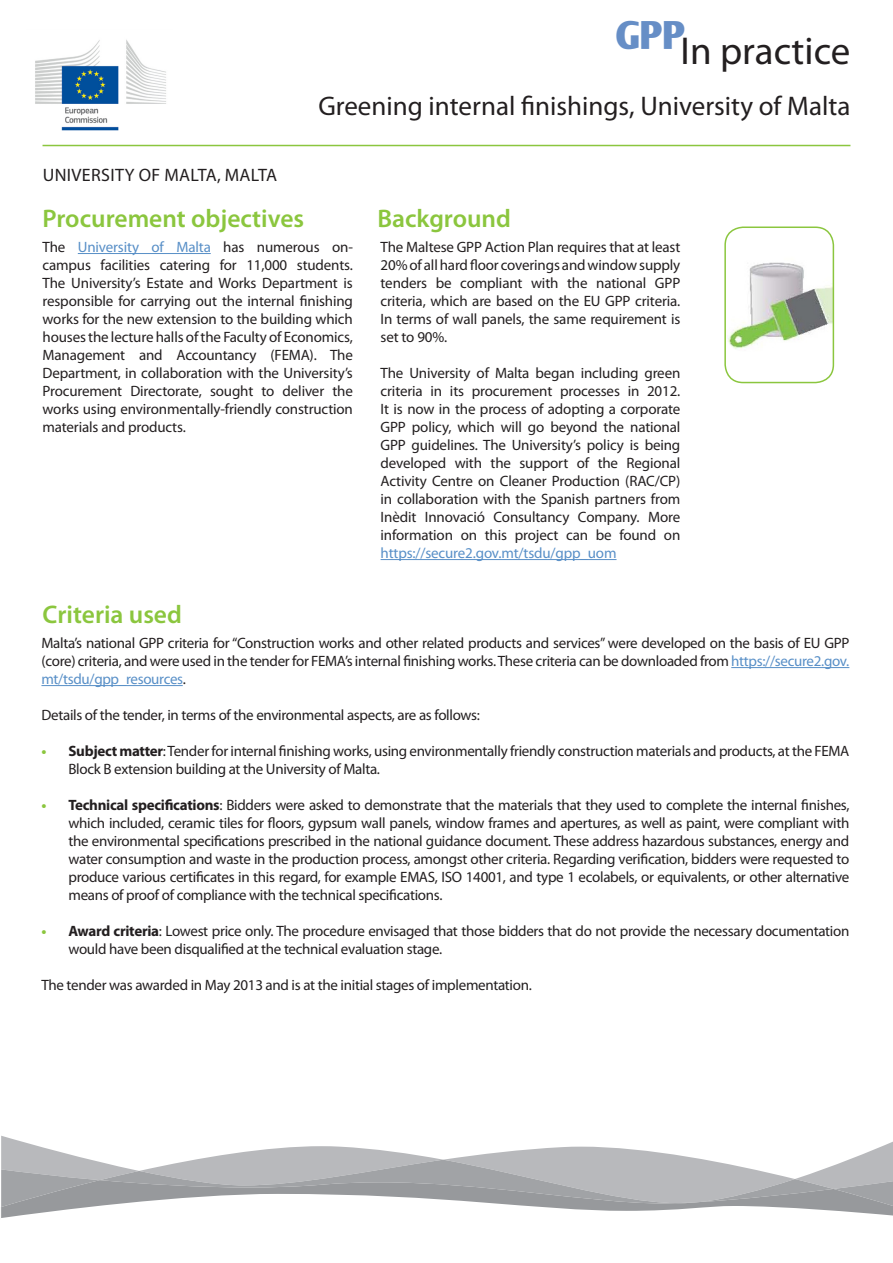
<style>
.page{position:relative;width:893px;height:1263px;background:#fff}
.page>*{position:absolute;margin:0;border:0;box-sizing:border-box;transform-origin:0 0}
.t1{font:39px "Myriad Pro";color:#231f20}
.t2{font:700 39px "Oli Jo";color:#668ec6}
.t3{font:27px "Myriad Pro";color:#231f20}
.t4{font:600 25.5px "Myriad Pro";color:#8bc63e}
.t5{font:18px "Myriad Pro";letter-spacing:.02em;color:#231f20}
.t6{font:15px/18px "Myriad Pro";letter-spacing:-.02em;color:#231f20;text-align:justify}
.s1{color:#588fc7}
.s2{font-weight:700;color:#8bc63e}
.s3{font-weight:700}
</style>
<div class="page">
<svg style="left:1px;top:1136px;width:90px;height:24px"></svg>
<svg style="left:194px;top:1141px;width:699px;height:19px"></svg>
<svg style="left:1px;top:1160px;width:892px;height:34px;background:#b2b3b6"></svg>
<svg style="left:1px;top:1194px;width:892px;height:24px"></svg>
<img style="left:35px;top:40px;width:131px;height:91px">
<hr style="left:43px;top:145px;width:807px;height:1px;background:#8bc63e">
<img style="left:728px;top:262px;width:103px;height:87px">
<hr style="left:78px;top:253px;width:133px;height:1px;background:#588fc7">
<hr style="left:381px;top:559px;width:235px;height:1px;background:#588fc7">
<hr style="left:731px;top:667px;width:118px;height:1px;background:#588fc7">
<hr style="left:41px;top:685px;width:142px;height:1px;background:#588fc7">
<div style="left:724px;top:226px;width:110px;height:157px;border:2px solid #8bc63e;border-radius:18px"></div>
<p class="t2" style="left:615px;top:12px;width:73px">GPP</p>
<p class="t1" style="left:680px;top:27px;width:171px">In practice</p>
<p class="t3" style="left:318px;top:89px;width:534px">Greening internal finishings, University of Malta</p>
<p class="t5" style="left:43px;top:163px;width:236px">UNIVERSITY OF MALTA, MALTA</p>
<p class="t4" style="left:43px;top:202px;width:263px">Procurement objectives</p>
<p class="t4" style="left:377px;top:202px;width:135px">Background</p>
<p class="t6" style="left:43px;top:238px;width:312px">The <span class="s1">University of Malta</span> has numerous on&shy;campus facilities catering for 11,000 students.<br>The University’s Estate and Works Department is responsible for carrying out the internal finishing works for the new extension to the building which houses the lecture halls of the Faculty of Economics, Management and Accountancy (FEMA). The Department, in collaboration with the University’s Procurement Directorate, sought to deliver the works using environmentally-friendly construction materials and products.</p>
<p class="t6" style="left:381px;top:238px;width:301px">The Maltese GPP Action Plan requires that at least 20% of all hard floor coverings and window supply tenders be compliant with the national GPP criteria, which are based on the EU GPP criteria.<br>In terms of wall panels, the same requirement is set to 90%.</p>
<p class="t6" style="left:381px;top:364px;width:301px">The University of Malta began including green criteria in its procurement processes in 2012.<br>It is now in the process of adopting a corporate GPP policy, which will go beyond the national GPP guidelines. The University’s policy is being developed with the support of the Regional Activity Centre on Cleaner Production (RAC/CP) in collaboration with the Spanish partners from Inèdit Innovació Consultancy Company. More information on this project can be found on <span class="s1">https://secure2.gov.mt/tsdu/gpp_uom</span></p>
<p class="t4" style="left:43px;top:598px;width:141px">Criteria used</p>
<p class="t6" style="left:41px;top:634px;width:809px">Malta’s national GPP criteria for “Construction works and other related products and services” were developed on the basis of EU GPP (core) criteria, and were used in the tender for FEMA’s internal finishing works. These criteria can be downloaded from <span class="s1">https://secure2.gov. mt/tsdu/gpp_resources</span>.</p>
<p class="t6" style="left:41px;top:706px;width:440px">Details of the tender, in terms of the environmental aspects, are as follows:</p>
<p class="t6" style="left:68px;top:742px;width:782px;text-indent:-27px"><span class="s2">•</span> <span class="s3">Subject matter</span>: Tender for internal finishing works, using environmentally friendly construction materials and products, at the FEMA<br>Block B extension building at the University of Malta.</p>
<p class="t6" style="left:68px;top:796px;width:782px;text-indent:-27px"><span class="s2">•</span> <span class="s3">Technical specifications</span>: Bidders were asked to demonstrate that the materials that they used to complete the internal finishes, which included, ceramic tiles for floors, gypsum wall panels, window frames and apertures, as well as paint, were compliant with the environmental specifications prescribed in the national guidance document. These address hazardous substances, energy and water consumption and waste in the production process, amongst other criteria. Regarding verification, bidders were requested to produce various certificates in this regard, for example EMAS, ISO 14001, and type 1 ecolabels, or equivalents, or other alternative means of proof of compliance with the technical specifications.</p>
<p class="t6" style="left:68px;top:922px;width:782px;text-indent:-27px"><span class="s2">•</span> <span class="s3">Award criteria</span>: Lowest price only. The procedure envisaged that those bidders that do not provide the necessary documentation would have been disqualified at the technical evaluation stage.</p>
<p class="t6" style="left:41px;top:976px;width:492px">The tender was awarded in May 2013 and is at the initial stages of implementation.</p>
</div>
